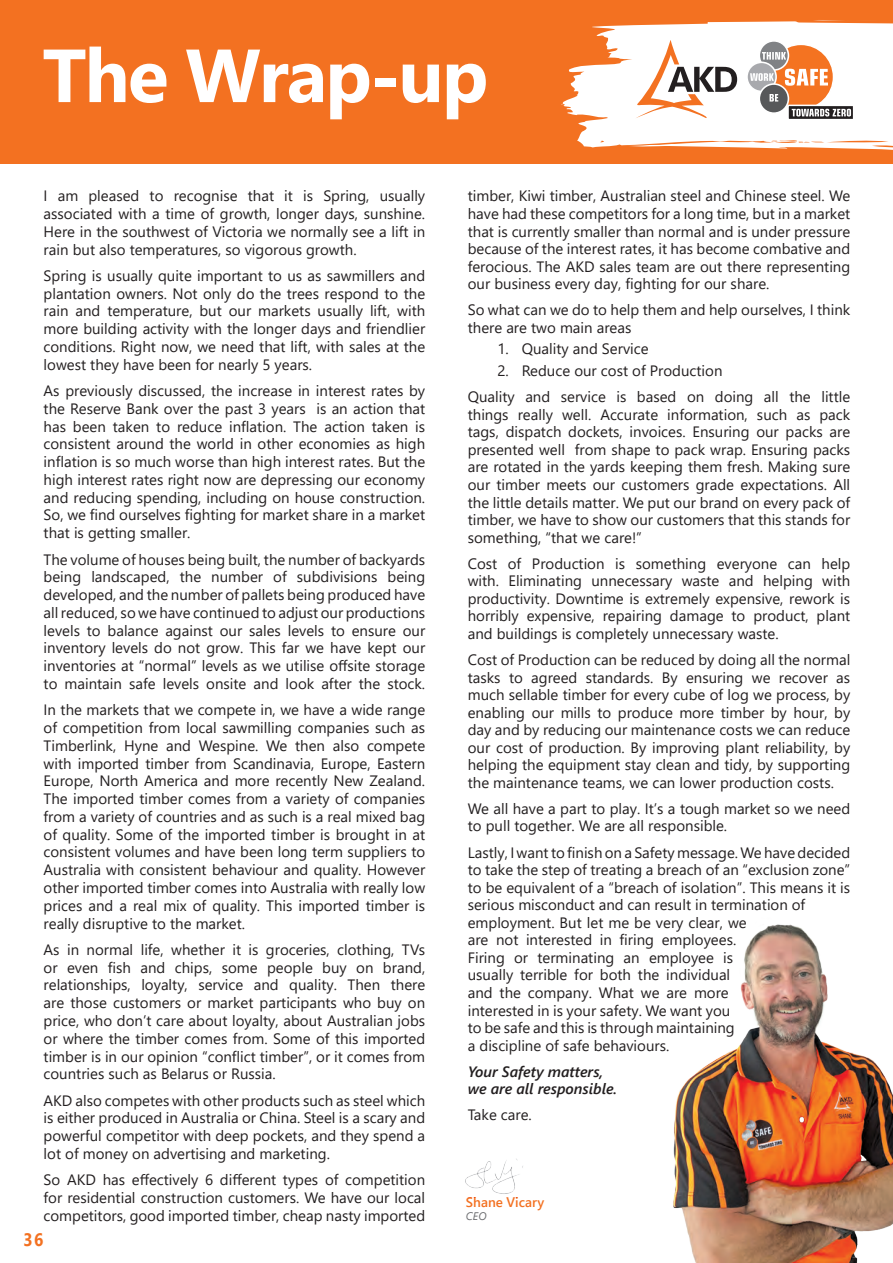
<style>
.page{position:relative;width:893px;height:1263px;background:#fff}
.page>*{position:absolute;margin:0;border:0;box-sizing:border-box;transform-origin:0 0}
.t1{font:700 75px "Segoe UI";letter-spacing:-.025em;color:#fff}
.t2{font:700 18px "Segoe UI";color:#f37121;scale:.9 1}
.BODY{font:15px/17.5px "Segoe UI";color:#231f20;text-align:justify}
.BODY-2{font:italic 600 15px/17.5px "Segoe UI";color:#231f20}
.t3{font:600 13.5px "Segoe UI";color:#f37121}
.t4{font:italic 10.95px "Segoe UI";color:#6c6d70}
</style>
<div class="page">
<div style="left:0;top:0;width:893px;height:164px;background:#f37121"></div>
<svg style="left:561px;top:20px;width:332px;height:130px"></svg>
<img style="left:465px;top:1158px;width:58px;height:36px">
<img style="left:673px;top:924px;width:220px;height:339px">
<p class="t1" style="left:43px;top:5px;width:447px">The Wrap-up</p>
<p class="BODY" style="left:44px;top:186px;width:383px">I am pleased to recognise that it is Spring, usually associated with a time of growth, longer days, sunshine.<br>Here in the southwest of Victoria we normally see a lift in rain but also temperatures, so vigorous growth.</p>
<p class="BODY" style="left:44px;top:265px;width:383px">Spring is usually quite important to us as sawmillers and plantation owners. Not only do the trees respond to the rain and temperature, but our markets usually lift, with more building activity with the longer days and friendlier conditions. Right now, we need that lift, with sales at the lowest they have been for nearly 5 years.</p>
<p class="BODY" style="left:44px;top:380px;width:383px">As previously discussed, the increase in interest rates by the Reserve Bank over the past 3 years is an action that has been taken to reduce inflation. The action taken is consistent around the world in other economies as high inflation is so much worse than high interest rates. But the high interest rates right now are depressing our economy and reducing spending, including on house construction.<br>So, we find ourselves fighting for market share in a market that is getting smaller.</p>
<p class="BODY" style="left:44px;top:549px;width:383px">The volume of houses being built, the number of backyards being landscaped, the number of subdivisions being developed, and the number of pallets being produced have all reduced, so we have continued to adjust our productions levels to balance against our sales levels to ensure our inventory levels do not grow. This far we have kept our inventories at “normal” levels as we utilise offsite storage to maintain safe levels onsite and look after the stock.</p>
<p class="BODY" style="left:44px;top:700px;width:383px">In the markets that we compete in, we have a wide range of competition from local sawmilling companies such as Timberlink, Hyne and Wespine. We then also compete with imported timber from Scandinavia, Europe, Eastern Europe, North America and more recently New Zealand.<br>The imported timber comes from a variety of companies from a variety of countries and as such is a real mixed bag of quality. Some of the imported timber is brought in at consistent volumes and have been long term suppliers to Australia with consistent behaviour and quality. However other imported timber comes into Australia with really low prices and a real mix of quality. This imported timber is really disruptive to the market.</p>
<p class="BODY" style="left:44px;top:939px;width:383px">As in normal life, whether it is groceries, clothing, TVs or even fish and chips, some people buy on brand, relationships, loyalty, service and quality. Then there are those customers or market participants who buy on price, who don’t care about loyalty, about Australian jobs or where the timber comes from. Some of this imported timber is in our opinion “conflict timber”, or it comes from countries such as Belarus or Russia.</p>
<p class="BODY" style="left:44px;top:1090px;width:383px">AKD also competes with other products such as steel which is either produced in Australia or China. Steel is a scary and powerful competitor with deep pockets, and they spend a lot of money on advertising and marketing.</p>
<p class="BODY" style="left:44px;top:1170px;width:383px">So AKD has effectively 6 different types of competition for residential construction customers. We have our local competitors, good imported timber, cheap nasty imported</p>
<p class="t2" style="left:24px;top:1222px;width:24px">36</p>
<p class="BODY" style="left:468px;top:186px;width:384px">timber, Kiwi timber, Australian steel and Chinese steel. We have had these competitors for a long time, but in a market that is currently smaller than normal and is under pressure because of the interest rates, it has become combative and ferocious. The AKD sales team are out there representing our business every day, fighting for our share.</p>
<p class="BODY" style="left:468px;top:300px;width:384px">So what can we do to help them and help ourselves, I think there are two main areas</p>
<p class="BODY" style="left:497px;top:339px;width:153px">1. Quality and Service</p>
<p class="BODY" style="left:497px;top:361px;width:226px">2. Reduce our cost of Production</p>
<p class="BODY" style="left:468px;top:387px;width:384px">Quality and service is based on doing all the little things really well. Accurate information, such as pack tags, dispatch dockets, invoices. Ensuring our packs are presented well from shape to pack wrap. Ensuring packs are rotated in the yards keeping them fresh. Making sure our timber meets our customers grade expectations. All the little details matter. We put our brand on every pack of timber, we have to show our customers that this stands for something, “that we care!”</p>
<p class="BODY" style="left:468px;top:553px;width:384px">Cost of Production is something everyone can help with. Eliminating unnecessary waste and helping with productivity. Downtime is extremely expensive, rework is horribly expensive, repairing damage to product, plant and buildings is completely unnecessary waste.</p>
<p class="BODY" style="left:468px;top:649px;width:384px">Cost of Production can be reduced by doing all the normal tasks to agreed standards. By ensuring we recover as much sellable timber for every cube of log we process, by enabling our mills to produce more timber by hour, by day and by reducing our maintenance costs we can reduce our cost of production. By improving plant reliability, by helping the equipment stay clean and tidy, by supporting the maintenance teams, we can lower production costs.</p>
<p class="BODY" style="left:468px;top:798px;width:384px">We all have a part to play. It’s a tough market so we need to pull together. We are all responsible.</p>
<p class="BODY" style="left:468px;top:842px;width:384px;text-align:left">Lastly, I want to finish on a Safety message. We have decided to take the step of treating a breach of an “exclusion zone” to be equivalent of a “breach of isolation”. This means it is serious misconduct and can result in termination of employment. But let me be very clear, we<br>are not interested in firing employees.<br>Firing or terminating an employee is<br>usually terrible for both the individual<br>and the company. What we are more<br>interested in is your safety. We want you<br>to be safe and this is through maintaining<br>a discipline of safe behaviours.</p>
<p class="BODY-2" style="left:468px;top:1060px;width:151px">Your Safety matters, we are all responsible.</p>
<p class="BODY" style="left:468px;top:1105px;width:66px">Take care.</p>
<p class="t3" style="left:466px;top:1189px;width:80px">Shane Vicary</p>
<p class="t4" style="left:466px;top:1206px;width:22px">CEO</p>
</div>
